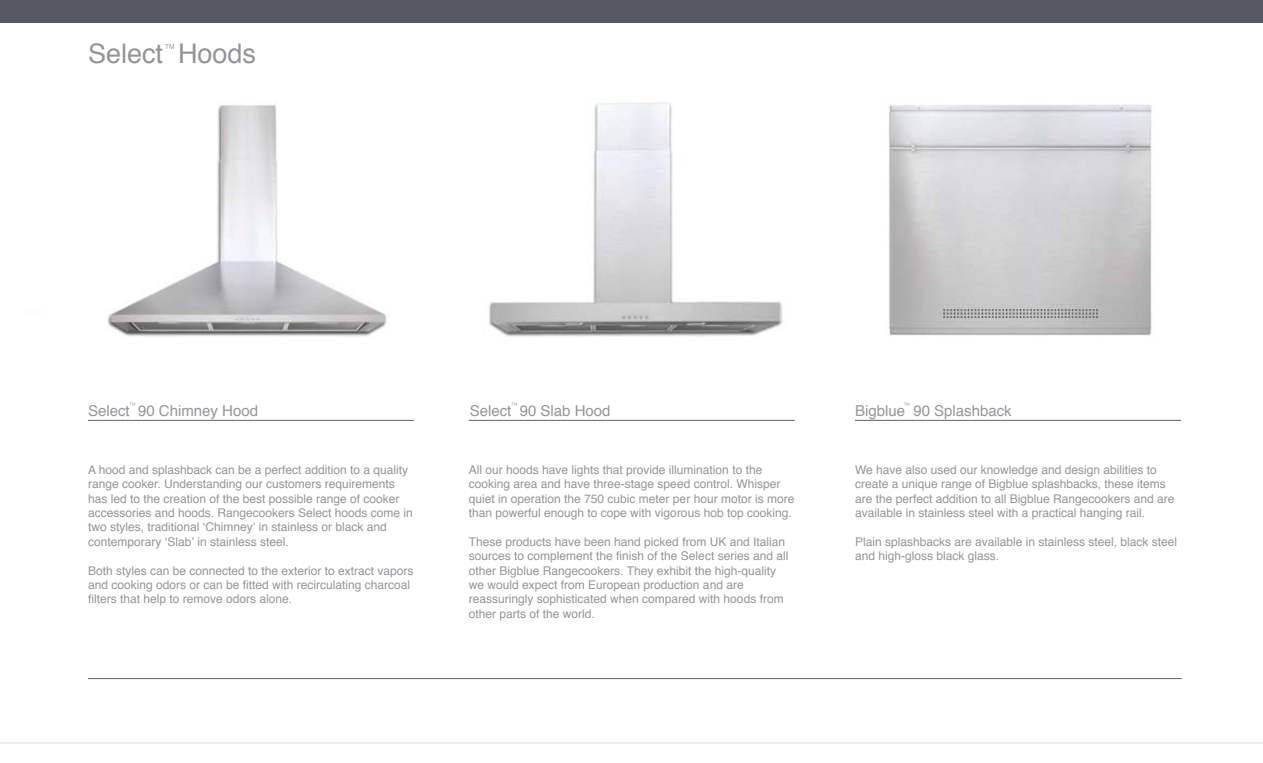
<style>
.page{position:relative;width:1263px;height:763px;background:#fff}
.page>*{position:absolute;margin:0;border:0;box-sizing:border-box;transform-origin:0 0}
.t1{font:27px "Helvetica";color:#939598}
.t2{font:15px "Helvetica";color:#939598}
.t3{font:12px/14.4px "Helvetica";color:#939598}
</style>
<div class="page">
<img style="left:389px;top:102px;width:507px;height:319px">
<svg style="left:165px;top:44px;width:9px;height:5px"></svg>
<hr style="left:0;top:742px;width:1263px;height:1px;background:#eaeaea">
<hr style="left:88px;top:420px;width:326px;height:1px;background:#616161">
<svg style="left:130px;top:402px;width:5px;height:3px"></svg>
<svg style="left:512px;top:402px;width:5px;height:3px"></svg>
<svg style="left:904px;top:402px;width:5px;height:3px"></svg>
<hr style="left:469px;top:420px;width:326px;height:1px;background:#616161">
<hr style="left:855px;top:420px;width:326px;height:1px;background:#616161">
<hr style="left:88px;top:678px;width:1094px;height:1px;background:#616161">
<div style="left:0;top:0;width:1263px;height:23px;background:#555962"></div>
<img style="left:107px;top:102px;width:363px;height:296px">
<img style="left:853px;top:102px;width:299px;height:243px">
<h1 class="t1" style="left:88px;top:33px;width:170px">Select Hoods</h1>
<p class="t2" style="left:88px;top:399px;width:172px">Select 90 Chimney Hood</p>
<p class="t2" style="left:470px;top:399px;width:142px">Select 90 Slab Hood</p>
<p class="t2" style="left:855px;top:399px;width:158px">Bigblue 90 Splashback</p>
<p class="t3" style="left:88px;top:463px;width:326px">A hood and splashback can be a perfect addition to a quality range cooker. Understanding our customers requirements has led to the creation of the best possible range of cooker accessories and hoods. Rangecookers Select hoods come in two styles, traditional ‘Chimney’ in stainless or black and contemporary ‘Slab’ in stainless steel.</p>
<p class="t3" style="left:88px;top:563px;width:327px">Both styles can be connected to the exterior to extract vapors and cooking odors or can be fitted with recirculating charcoal filters that help to remove odors alone.</p>
<p class="t3" style="left:469px;top:463px;width:327px">All our hoods have lights that provide illumination to the cooking area and have three-stage speed control. Whisper quiet in operation the 750 cubic meter per hour motor is more than powerful enough to cope with vigorous hob top cooking.</p>
<p class="t3" style="left:469px;top:535px;width:321px">These products have been hand picked from UK and Italian sources to complement the finish of the Select series and all other Bigblue Rangecookers. They exhibit the high-quality we would expect from European production and are reassuringly sophisticated when compared with hoods from other parts of the world.</p>
<p class="t3" style="left:855px;top:463px;width:321px">We have also used our knowledge and design abilities to create a unique range of Bigblue splashbacks, these items are the perfect addition to all Bigblue Rangecookers and are available in stainless steel with a practical hanging rail.</p>
<p class="t3" style="left:855px;top:535px;width:324px">Plain splashbacks are available in stainless steel, black steel and high-gloss black glass.</p>
</div>
